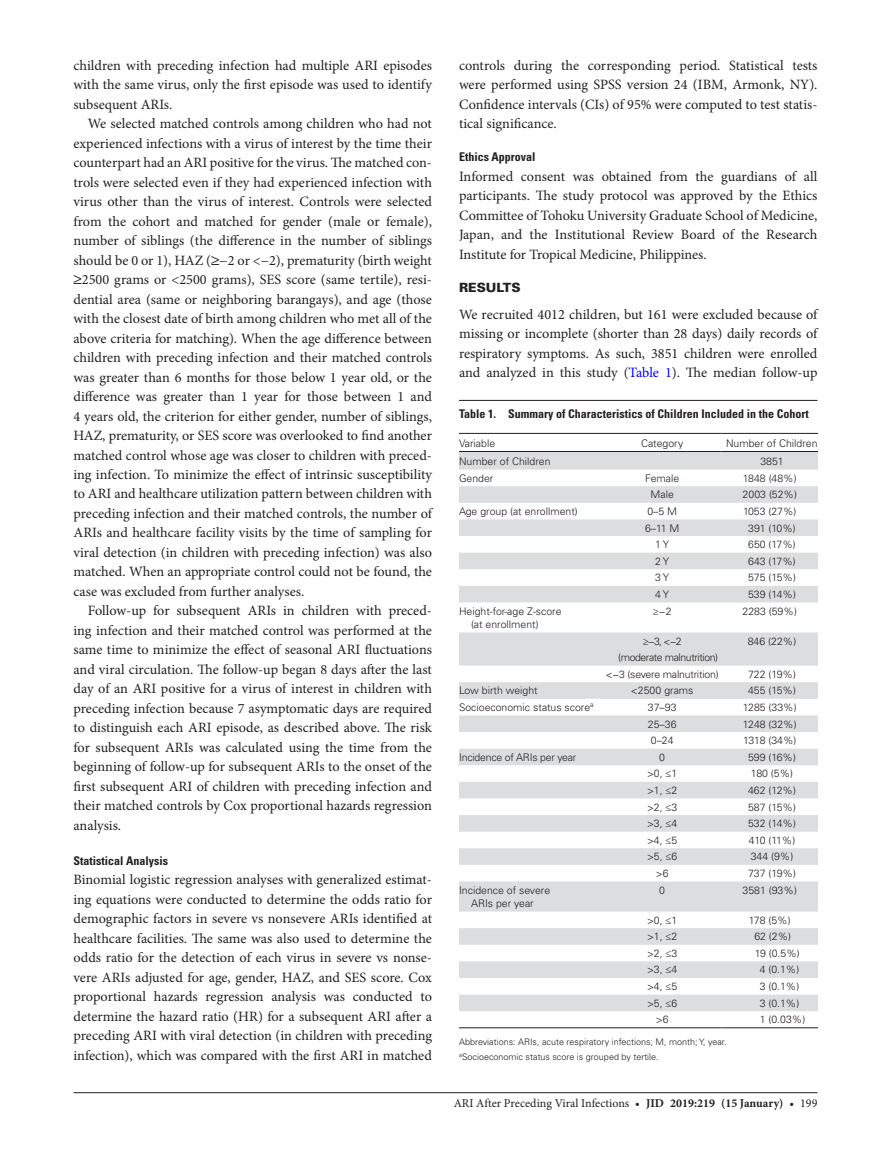
<style>
.page{position:relative;width:891px;height:1174px;background:#fff}
.page>*{position:absolute;margin:0;border:0;box-sizing:border-box;transform-origin:0 0}
.t1{font:14.25px/19.5px "Minion Pro";color:#231f20;text-align:justify}
.t2{font:900 12.75px "Univers LT Std";color:#231f20}
.t3{font:700 condensed 12px "Univers LT Std";color:#231f20}
.t4{font:12px "Minion Pro";color:#231f20}
.t5{font:300 10.5px/13.5px "Univers LT Std";color:#231f20}
.t6{font:300 10.5px "Univers LT Std";letter-spacing:-.02em;color:#231f20}
.t7{font:300 10.5px/16.5px "Univers LT Std";letter-spacing:-.04em;color:#231f20}
.t8{font:300 9px/15px "Univers LT Std";color:#231f20}
.s1{font-family:"Gandhari Unicode"}
.s2{color:#00f}
.s3{font-weight:700}
</style>
<div class="page">
<hr style="left:74px;top:1092px;width:744px;height:1px;background:#231f20">
<hr style="left:459px;top:400px;width:359px;height:1px;background:#231f20">
<svg style="left:459px;top:452px;width:359px;height:559px;fill:#dcdddf"></svg>
<hr style="left:459px;top:433px;width:144px;height:1px;background:#231f20">
<hr style="left:603px;top:433px;width:119px;height:1px;background:#231f20">
<hr style="left:722px;top:433px;width:96px;height:1px;background:#231f20">
<hr style="left:459px;top:1027px;width:144px;height:1px;background:#231f20">
<hr style="left:603px;top:1027px;width:119px;height:1px;background:#231f20">
<hr style="left:722px;top:1027px;width:96px;height:1px;background:#231f20">
<hr style="left:459px;top:451px;width:144px;height:1px;background:#231f20">
<hr style="left:603px;top:451px;width:119px;height:1px;background:#231f20">
<hr style="left:722px;top:451px;width:96px;height:1px;background:#231f20">
<p class="t1" style="left:74px;top:55px;width:360px">children with preceding infection had multiple ARI episodes with the same virus, only the first episode was used to identify subsequent ARIs.</p>
<p class="t1" style="left:74px;top:114px;width:360px;text-indent:14px">We selected matched controls among children who had not experienced infections with a virus of interest by the time their counterpart had an ARI positive for the virus. The matched con&shy;trols were selected even if they had experienced infection with virus other than the virus of interest. Controls were selected from the cohort and matched for gender (male or female), number of siblings (the difference in the number of siblings should be 0 or 1), HAZ (<span class="s1">≥</span>−2 or &lt;−2), prematurity (birth weight <span class="s1">≥</span>2500 grams or &lt;2500 grams), SES score (same tertile), resi&shy;dential area (same or neighboring barangays), and age (those with the closest date of birth among children who met all of the above criteria for matching). When the age difference between children with preceding infection and their matched controls was greater than 6 months for those below 1 year old, or the difference was greater than 1 year for those between 1 and 4 years old, the criterion for either gender, number of siblings, HAZ, prematurity, or SES score was overlooked to find another matched control whose age was closer to children with preced&shy;ing infection. To minimize the effect of intrinsic susceptibility to ARI and healthcare utilization pattern between children with preceding infection and their matched controls, the number of ARIs and healthcare facility visits by the time of sampling for viral detection (in children with preceding infection) was also matched. When an appropriate control could not be found, the case was excluded from further analyses.</p>
<p class="t1" style="left:74px;top:601px;width:360px;text-indent:14px">Follow-up for subsequent ARIs in children with preced&shy;ing infection and their matched control was performed at the same time to minimize the effect of seasonal ARI fluctuations and viral circulation. The follow-up began 8 days after the last day of an ARI positive for a virus of interest in children with preceding infection because 7 asymptomatic days are required to distinguish each ARI episode, as described above. The risk for subsequent ARIs was calculated using the time from the beginning of follow-up for subsequent ARIs to the onset of the first subsequent ARI of children with preceding infection and their matched controls by Cox proportional hazards regression analysis.</p>
<p class="t3" style="left:74px;top:853px;width:96px">Statistical Analysis</p>
<p class="t1" style="left:74px;top:870px;width:360px">Binomial logistic regression analyses with generalized estimat&shy;ing equations were conducted to determine the odds ratio for demographic factors in severe vs nonsevere ARIs identified at healthcare facilities. The same was also used to determine the odds ratio for the detection of each virus in severe vs nonse&shy;vere ARIs adjusted for age, gender, HAZ, and SES score. Cox proportional hazards regression analysis was conducted to determine the hazard ratio (HR) for a subsequent ARI after a preceding ARI with viral detection (in children with preceding infection), which was compared with the first ARI in matched</p>
<p class="t1" style="left:459px;top:55px;width:360px">controls during the corresponding period. Statistical tests were performed using SPSS version 24 (IBM, Armonk, NY).<br>Confidence intervals (CIs) of 95% were computed to test statis&shy;tical significance.</p>
<p class="t3" style="left:459px;top:149px;width:78px">Ethics Approval</p>
<p class="t1" style="left:459px;top:166px;width:360px">Informed consent was obtained from the guardians of all participants. The study protocol was approved by the Ethics Committee of Tohoku University Graduate School of Medicine, Japan, and the Institutional Review Board of the Research Institute for Tropical Medicine, Philippines.</p>
<p class="t2" style="left:459px;top:279px;width:63px">RESULTS</p>
<p class="t1" style="left:459px;top:304px;width:360px">We recruited 4012 children, but 161 were excluded because of missing or incomplete (shorter than 28 days) daily records of respiratory symptoms. As such, 3851 children were enrolled and analyzed in this study (<span class="s2">Table 1</span>). The median follow-up</p>
<p class="t3" style="left:459px;top:406px;width:351px">Table 1. Summary of Characteristics of Children Included in the Cohort</p>
<p class="t5" style="left:459px;top:437px;width:38px">Variable</p>
<p class="t5" style="left:641px;top:437px;width:44px">Category</p>
<p class="t5" style="left:726px;top:437px;width:93px">Number of Children</p>
<p class="t5" style="left:459px;top:455px;width:93px">Number of Children</p>
<p class="t5" style="left:760px;top:455px;width:25px">3851</p>
<p class="t5" style="left:459px;top:471px;width:36px">Gender</p>
<p class="t5" style="left:645px;top:471px;width:36px">Female</p>
<p class="t5" style="left:743px;top:471px;width:55px">1848 (48%)</p>
<p class="t5" style="left:651px;top:488px;width:25px">Male</p>
<p class="t5" style="left:743px;top:488px;width:56px">2003 (52%)</p>
<p class="t5" style="left:459px;top:504px;width:120px">Age group (at enrollment)</p>
<p class="t5" style="left:647px;top:504px;width:31px">0–5 M</p>
<p class="t5" style="left:743px;top:504px;width:55px">1053 (27%)</p>
<p class="t5" style="left:645px;top:521px;width:36px">6–11 M</p>
<p class="t5" style="left:748px;top:521px;width:49px">391 (10%)</p>
<p class="t5" style="left:655px;top:538px;width:15px">1 Y</p>
<p class="t5" style="left:748px;top:538px;width:49px">650 (17%)</p>
<p class="t5" style="left:655px;top:554px;width:15px">2 Y</p>
<p class="t5" style="left:748px;top:554px;width:49px">643 (17%)</p>
<p class="t5" style="left:655px;top:571px;width:15px">3 Y</p>
<p class="t5" style="left:748px;top:571px;width:49px">575 (15%)</p>
<p class="t5" style="left:655px;top:587px;width:15px">4 Y</p>
<p class="t5" style="left:748px;top:587px;width:49px">539 (14%)</p>
<p class="t5" style="left:471px;top:604px;width:92px;text-indent:-12px">Height-for-age Z-score (at enrollment)</p>
<p class="t5" style="left:653px;top:604px;width:20px">≥−2</p>
<p class="t5" style="left:743px;top:604px;width:56px">2283 (59%)</p>
<p class="t7" style="left:618px;top:633px;width:101px;text-indent:24px">≥−3, &lt;−2 (moderate malnutrition)</p>
<p class="t5" style="left:748px;top:634px;width:50px">846 (22%)</p>
<p class="t6" style="left:606px;top:668px;width:114px">&lt;−3 (severe malnutrition)</p>
<p class="t5" style="left:748px;top:667px;width:49px">722 (19%)</p>
<p class="t5" style="left:459px;top:684px;width:80px">Low birth weight</p>
<p class="t5" style="left:631px;top:684px;width:64px">&lt;2500 grams</p>
<p class="t5" style="left:748px;top:684px;width:49px">455 (15%)</p>
<p class="t5" style="left:459px;top:700px;width:136px">Socioeconomic status score<sup>a</sup></p>
<p class="t5" style="left:648px;top:700px;width:30px">37–93</p>
<p class="t5" style="left:743px;top:700px;width:55px">1285 (33%)</p>
<p class="t5" style="left:648px;top:717px;width:30px">25–36</p>
<p class="t5" style="left:743px;top:717px;width:55px">1248 (32%)</p>
<p class="t5" style="left:651px;top:734px;width:24px">0–24</p>
<p class="t5" style="left:743px;top:734px;width:55px">1318 (34%)</p>
<p class="t6" style="left:459px;top:751px;width:119px">Incidence of ARIs per year</p>
<p class="t5" style="left:659px;top:750px;width:7px">0</p>
<p class="t5" style="left:748px;top:750px;width:49px">599 (16%)</p>
<p class="t5" style="left:647px;top:767px;width:32px">&gt;0, ≤1</p>
<p class="t5" style="left:751px;top:767px;width:44px">180 (5%)</p>
<p class="t5" style="left:647px;top:783px;width:32px">&gt;1, ≤2</p>
<p class="t5" style="left:748px;top:783px;width:49px">462 (12%)</p>
<p class="t5" style="left:647px;top:800px;width:32px">&gt;2, ≤3</p>
<p class="t5" style="left:748px;top:800px;width:49px">587 (15%)</p>
<p class="t5" style="left:647px;top:817px;width:32px">&gt;3, ≤4</p>
<p class="t5" style="left:748px;top:817px;width:49px">532 (14%)</p>
<p class="t5" style="left:647px;top:833px;width:32px">&gt;4, ≤5</p>
<p class="t5" style="left:749px;top:833px;width:48px">410 (11%)</p>
<p class="t5" style="left:647px;top:850px;width:32px">&gt;5, ≤6</p>
<p class="t5" style="left:751px;top:850px;width:44px">344 (9%)</p>
<p class="t5" style="left:656px;top:866px;width:14px">&gt;6</p>
<p class="t5" style="left:748px;top:866px;width:49px">737 (19%)</p>
<p class="t5" style="left:459px;top:883px;width:93px;text-align:center">Incidence of severe<br>ARIs per year</p>
<p class="t5" style="left:659px;top:883px;width:7px">0</p>
<p class="t5" style="left:743px;top:883px;width:56px">3581 (93%)</p>
<p class="t5" style="left:647px;top:913px;width:32px">&gt;0, ≤1</p>
<p class="t5" style="left:749px;top:913px;width:43px">178 (5%)</p>
<p class="t5" style="left:647px;top:930px;width:32px">&gt;1, ≤2</p>
<p class="t5" style="left:754px;top:930px;width:38px">62 (2%)</p>
<p class="t5" style="left:647px;top:946px;width:32px">&gt;2, ≤3</p>
<p class="t5" style="left:755px;top:946px;width:47px">19 (0.5%)</p>
<p class="t5" style="left:647px;top:963px;width:32px">&gt;3, ≤4</p>
<p class="t5" style="left:760px;top:963px;width:41px">4 (0.1%)</p>
<p class="t5" style="left:647px;top:980px;width:32px">&gt;4, ≤5</p>
<p class="t5" style="left:760px;top:980px;width:41px">3 (0.1%)</p>
<p class="t5" style="left:647px;top:996px;width:32px">&gt;5, ≤6</p>
<p class="t5" style="left:760px;top:996px;width:41px">3 (0.1%)</p>
<p class="t5" style="left:656px;top:1013px;width:14px">&gt;6</p>
<p class="t5" style="left:760px;top:1013px;width:47px">1 (0.03%)</p>
<p class="t8" style="left:459px;top:1034px;width:269px">Abbreviations: ARIs, acute respiratory infections; M, month; Y, year. <sup>a</sup>Socioeconomic status score is grouped by tertile.</p>
<p class="t4" style="left:454px;top:1095px;width:365px">ARI After Preceding Viral Infections • <span class="s3">JID 2019:219 (15 January)</span> • 199</p>
</div>
